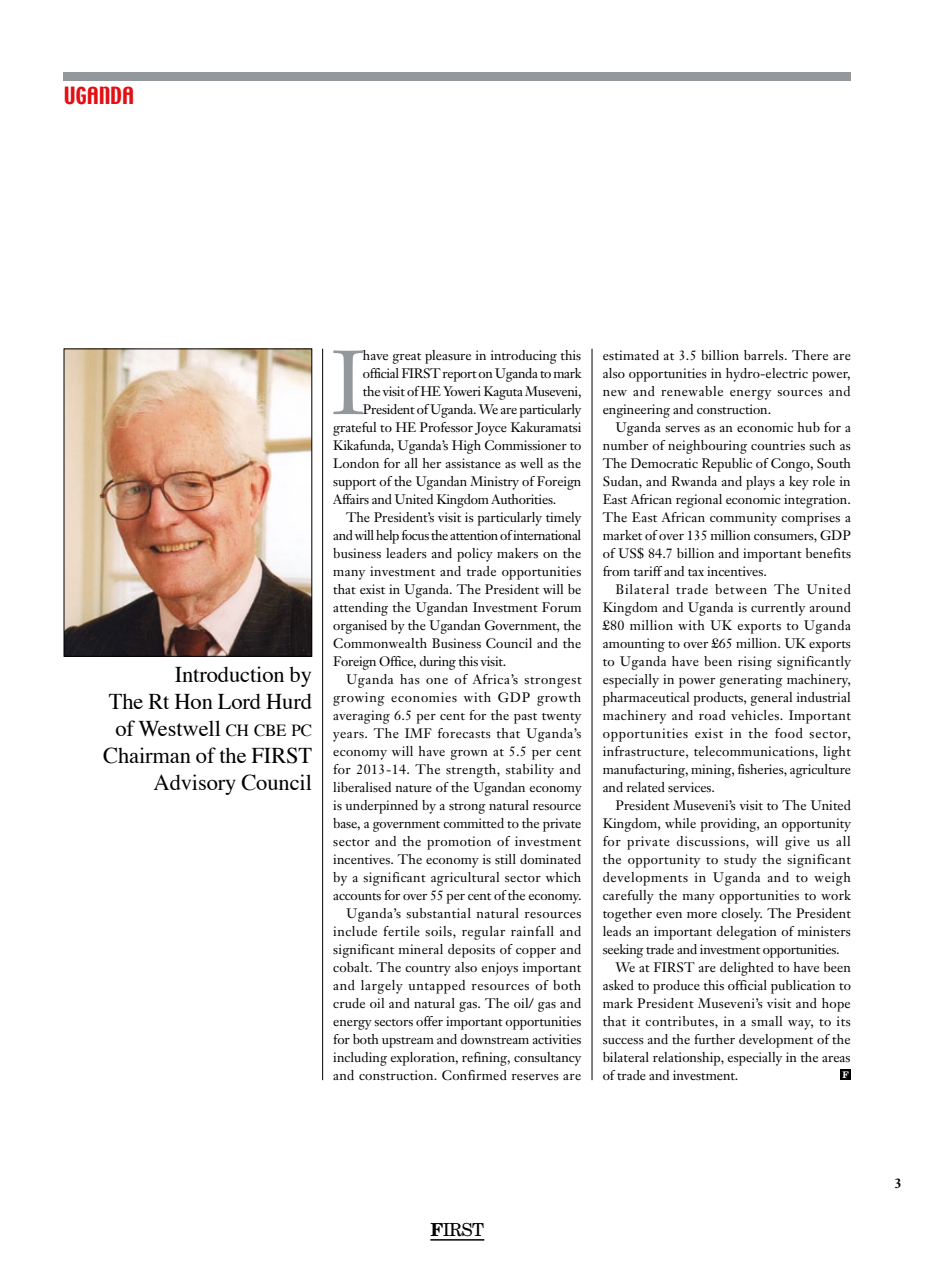
<style>
.page{position:relative;width:936px;height:1263px;background:#fff}
.page>*{position:absolute;margin:0;border:0;box-sizing:border-box;transform-origin:0 0}
.t1{font:89.25px "Janson Text";color:#92989c}
.t2{font:22.5px/27px "Times";letter-spacing:-.005em;color:#000;text-align:right}
.t3{font:21px "Techno";color:#e30f13}
.t4{font:18px "New Century Schlbk";color:#000}
.t5{font:13.5px/18px "Janson Text";letter-spacing:.005em;color:#000;text-align:justify}
.t6{font:13.5px "Janson Text";letter-spacing:.03em;color:#000}
.t7{font:13.5px "Janson Text";letter-spacing:-.02em;color:#000}
.t8{font:13.5px "Janson Text";letter-spacing:.035em;color:#000}
.t9{font:13.5px "Janson Text";letter-spacing:.045em;color:#000}
.t10{font:13.5px "Janson Text";letter-spacing:-.035em;color:#000}
.t11{font:13.5px "Janson Text";letter-spacing:.025em;color:#000}
.t12{font:13.5px "Janson Text";letter-spacing:-.015em;color:#000}
.t13{font:13.5px "Janson Text";letter-spacing:-.025em;color:#000}
.t14{font:13.5px "Janson Text";letter-spacing:-.03em;color:#000}
.t15{font:13.5px "Janson Text";letter-spacing:.04em;color:#000}
.t16{font:13.5px "Janson Text";letter-spacing:.05em;color:#000}
.t17{font:700 13.5px "Janson Text";color:#000}
.t18{font:700 9px "New Century Schlbk";color:#fff}
.s1{font-size:16.8px}
.s2{font-weight:700}
</style>
<div class="page">
<hr style="left:322px;top:349px;width:1px;height:731px;background:#000">
<hr style="left:591px;top:349px;width:1px;height:731px;background:#000">
<img style="left:66px;top:351px;width:244px;height:303px">
<div style="left:64px;top:349px;width:248px;height:307px;border:1px solid #000"></div>
<hr style="left:430px;top:1239px;width:54px;height:1px;background:#000">
<div style="left:64px;top:72px;width:786px;height:9px;background:#92989c"></div>
<div style="left:840px;top:1069px;width:10px;height:11px;background:#000"></div>
<h3 class="t3" style="left:64px;top:81px;width:72px">UGANDA</h3>
<h2 class="t2" style="left:103px;top:659px;width:211px">Introduction by<br>The Rt Hon Lord Hurd of Westwell <span class="s1">CH CBE PC<br></span>Chairman of the FIRST<br>Advisory Council</h2>
<h1 class="t1" style="left:332px;top:326px;width:35px">I</h1>
<p class="t5" style="left:363px;top:346px;width:220px">have great pleasure in introducing this</p>
<p class="t14" style="left:363px;top:365px;width:220px">official FIRST report on Uganda to mark</p>
<p class="t7" style="left:363px;top:383px;width:220px">the visit of HE Yoweri Kaguta Museveni,</p>
<p class="t13" style="left:363px;top:401px;width:220px">President of Uganda. We are particularly</p>
<p class="t5" style="left:333px;top:418px;width:250px">grateful to HE Professor Joyce Kakuramatsi</p>
<p class="t5" style="left:333px;top:436px;width:250px">Kikafunda, Uganda’s High Commissioner to</p>
<p class="t5" style="left:333px;top:454px;width:249px">London for all her assistance as well as the</p>
<p class="t5" style="left:333px;top:472px;width:250px">support of the Ugandan Ministry of Foreign</p>
<p class="t7" style="left:333px;top:491px;width:224px">Affairs and United Kingdom Authorities.</p>
<p class="t5" style="left:346px;top:508px;width:237px">The President’s visit is particularly timely</p>
<p class="t10" style="left:333px;top:527px;width:249px">and will help focus the attention of international</p>
<p class="t5" style="left:333px;top:544px;width:249px">business leaders and policy makers on the</p>
<p class="t5" style="left:333px;top:562px;width:249px">many investment and trade opportunities</p>
<p class="t5" style="left:333px;top:580px;width:249px">that exist in Uganda. The President will be</p>
<p class="t5" style="left:333px;top:598px;width:250px">attending the Ugandan Investment Forum</p>
<p class="t5" style="left:333px;top:616px;width:249px">organised by the Ugandan Government, the</p>
<p class="t5" style="left:333px;top:634px;width:249px">Commonwealth Business Council and the</p>
<p class="t7" style="left:333px;top:653px;width:174px">Foreign Office, during this visit.</p>
<p class="t9" style="left:346px;top:671px;width:237px">Uganda has one of Africa’s strongest</p>
<p class="t16" style="left:333px;top:689px;width:250px">growing economies with GDP growth</p>
<p class="t5" style="left:333px;top:706px;width:249px">averaging 6.5 per cent for the past twenty</p>
<p class="t8" style="left:333px;top:725px;width:249px">years. The IMF forecasts that Uganda’s</p>
<p class="t5" style="left:333px;top:742px;width:249px">economy will have grown at 5.5 per cent</p>
<p class="t6" style="left:333px;top:761px;width:249px">for 2013-14. The strength, stability and</p>
<p class="t5" style="left:333px;top:778px;width:250px">liberalised nature of the Ugandan economy</p>
<p class="t5" style="left:333px;top:796px;width:249px">is underpinned by a strong natural resource</p>
<p class="t5" style="left:333px;top:814px;width:249px">base, a government committed to the private</p>
<p class="t6" style="left:333px;top:833px;width:249px">sector and the promotion of investment</p>
<p class="t5" style="left:333px;top:850px;width:250px">incentives. The economy is still dominated</p>
<p class="t11" style="left:333px;top:869px;width:249px">by a significant agricultural sector which</p>
<p class="t12" style="left:333px;top:887px;width:250px">accounts for over 55 per cent of the economy.</p>
<p class="t6" style="left:346px;top:905px;width:237px">Uganda’s substantial natural resources</p>
<p class="t8" style="left:333px;top:923px;width:250px">include fertile soils, regular rainfall and</p>
<p class="t5" style="left:333px;top:940px;width:249px">significant mineral deposits of copper and</p>
<p class="t5" style="left:333px;top:958px;width:249px">cobalt. The country also enjoys important</p>
<p class="t15" style="left:333px;top:977px;width:250px">and largely untapped resources of both</p>
<p class="t5" style="left:333px;top:994px;width:249px">crude oil and natural gas. The oil/ gas and</p>
<p class="t5" style="left:333px;top:1012px;width:250px">energy sectors offer important opportunities</p>
<p class="t5" style="left:333px;top:1030px;width:250px">for both upstream and downstream activities</p>
<p class="t5" style="left:333px;top:1048px;width:249px">including exploration, refining, consultancy</p>
<p class="t5" style="left:333px;top:1066px;width:249px">and construction. Confirmed reserves are</p>
<p class="t5" style="left:602px;top:346px;width:250px">estimated at 3.5 billion barrels. There are also opportunities in hydro-electric power, new and renewable energy sources and engineering and construction.</p>
<p class="t5" style="left:602px;top:418px;width:250px;text-indent:13px">Uganda serves as an economic hub for a number of neighbouring countries such as The Democratic Republic of Congo, South Sudan, and Rwanda and plays a key role in East African regional economic integration.<br>The East African community comprises a market of over 135 million consumers, GDP of US$ 84.7 billion and important benefits from tariff and tax incentives.</p>
<p class="t5" style="left:602px;top:580px;width:250px;text-indent:13px">Bilateral trade between The United Kingdom and Uganda is currently around £80 million with UK exports to Uganda amounting to over £65 million. UK exports to Uganda have been rising significantly especially in power generating machinery, pharmaceutical products, general industrial machinery and road vehicles. Important opportunities exist in the food sector, infrastructure, telecommunications, light manufacturing, mining, fisheries, agriculture and related services.</p>
<p class="t5" style="left:615px;top:796px;width:237px">President Museveni’s visit to The United</p>
<p class="t5" style="left:602px;top:814px;width:250px">Kingdom, while providing, an opportunity</p>
<p class="t9" style="left:602px;top:833px;width:249px">for private discussions, will give us all</p>
<p class="t8" style="left:602px;top:851px;width:250px">the opportunity to study the significant</p>
<p class="t9" style="left:602px;top:869px;width:250px">developments in Uganda and to weigh</p>
<p class="t5" style="left:602px;top:886px;width:250px">carefully the many opportunities to work</p>
<p class="t5" style="left:602px;top:904px;width:250px">together even more closely. The President</p>
<p class="t5" style="left:602px;top:922px;width:249px">leads an important delegation of ministers</p>
<p class="t7" style="left:602px;top:941px;width:238px">seeking trade and investment opportunities.</p>
<p class="t5" style="left:615px;top:958px;width:237px">We at FIRST are delighted to have been</p>
<p class="t5" style="left:602px;top:976px;width:250px">asked to produce this official publication to</p>
<p class="t5" style="left:602px;top:994px;width:249px">mark President Museveni’s visit and hope</p>
<p class="t6" style="left:602px;top:1013px;width:249px">that it contributes, in a small way, to its</p>
<p class="t5" style="left:602px;top:1030px;width:249px">success and the further development of the</p>
<p class="t5" style="left:602px;top:1048px;width:249px">bilateral relationship, especially in the areas</p>
<p class="t5" style="left:602px;top:1066px;width:137px">of trade and investment.</p>
<p class="t18" style="left:842px;top:1069px;width:8px">F</p>
<h3 class="t4" style="left:430px;top:1218px;width:55px"><span class="s2">F</span>IRST</h3>
<p class="t17" style="left:894px;top:1174px;width:9px">3</p>
</div>
